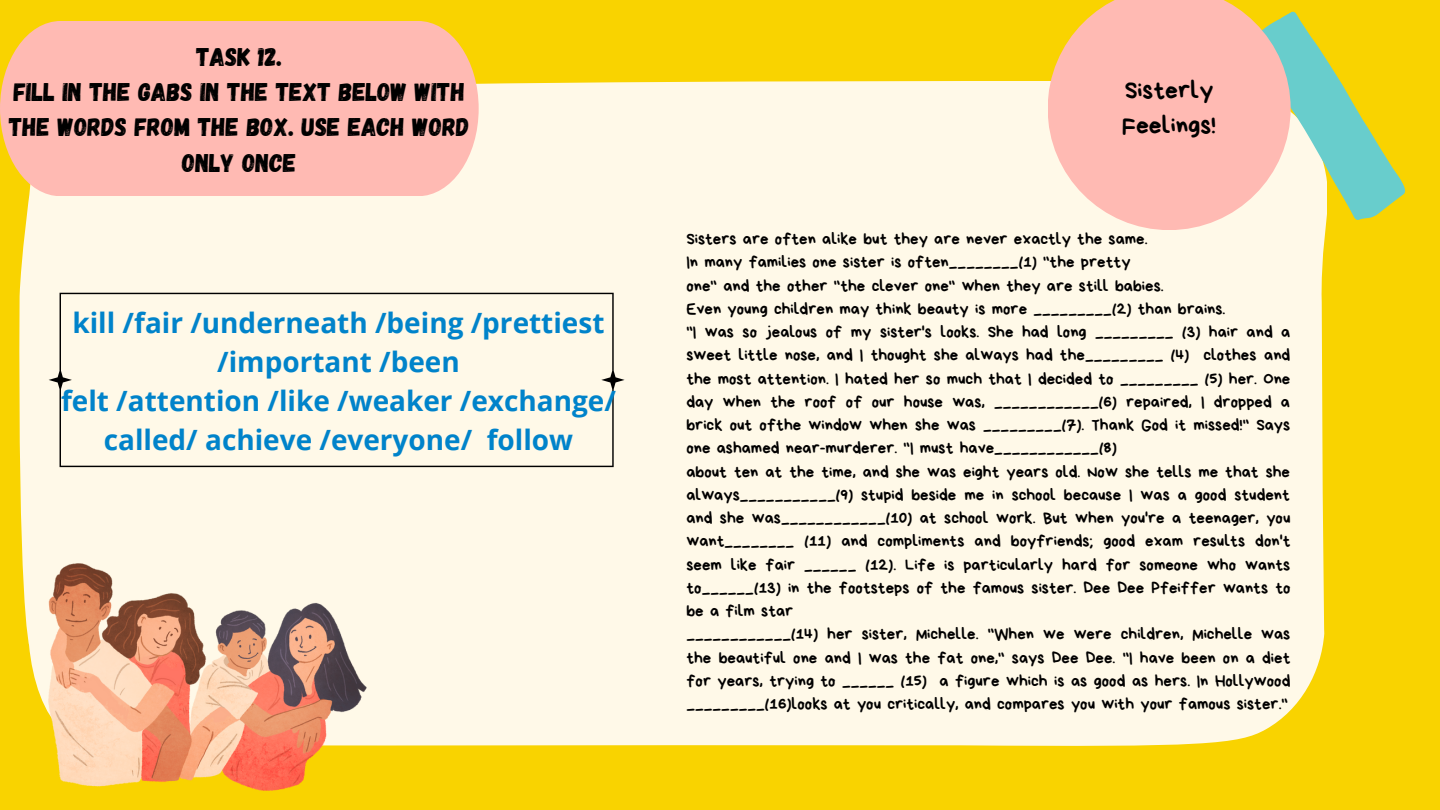
<style>
.page{position:relative;width:1440px;height:810px;background:#f9d300}
.page>*{position:absolute;margin:0;border:0;box-sizing:border-box;transform-origin:0 0}
.t1{font:700 28px/39px "Open Sans";color:#0083ca;text-align:center}
.t2{font:25.6px/35.2px "Gagalin";color:#000;text-align:center}
.t3{font:25.6px/35.2px "Bryndan Write";color:#000}
.t4{font:16.8px/23.2px "Bryndan Write";color:#000}
</style>
<div class="page">
<div style="left:19px;top:81px;width:1307px;height:665px;background:#fff9e8"></div>
<svg style="left:1291px;top:11px;width:115px;height:219px"></svg>
<img style="left:49px;top:564px;width:318px;height:226px">
<svg style="left:1048px;top:0;width:243px;height:230px;background:#fbc2af"></svg>
<div style="left:0;top:21px;width:478px;height:175px;background:#ffbab3"></div>
<div style="left:49px;top:293px;width:576px;height:174px;background:#fff9e8"></div>
<h2 class="t2" style="left:9px;top:38px;width:462px">TASK 12.<br>FILL IN THE GABS IN THE TEXT BELOW WITH<br>THE WORDS FROM THE BOX. USE EACH WORD<br>ONLY ONCE</h2>
<h1 class="t1" style="left:61px;top:302px;width:556px">kill /fair /underneath /being /prettiest /important /been<br>felt /attention /like /weaker /exchange/ called/ achieve /everyone/ follow</h1>
<h2 class="t3" style="left:1122px;top:73px;width:95px">Sisterly<br>Feelings!</h2>
<p class="t4" style="left:686px;top:228px;width:606px">Sisters are often alike but they are never exactly the same.<br>In many families one sister is often________(1) "the pretty<br>one" and the other "the clever one" when they are still babies.<br>Even young children may think beauty is more _________(2) than brains.<br>"I was so jealous of my sister's looks. She had long _________ (3) hair and a sweet little nose, and I thought she always had the_________ (4) clothes and the most attention. I hated her so much that I decided to _________ (5) her. One day when the roof of our house was, ____________(6) repaired, I dropped a brick out ofthe window when she was _________(7). Thank God it missed!" Says one ashamed near-murderer. "I must have____________(8)<br>about ten at the time, and she was eight years old. Now she tells me that she always___________(9) stupid beside me in school because I was a good student and she was____________(10) at school work. But when you're a teenager, you want________ (11) and compliments and boyfriends; good exam results don't seem like fair ______ (12). Life is particularly hard for someone who wants to______(13) in the footsteps of the famous sister. Dee Dee Pfeiffer wants to be a film star<br>____________(14) her sister, Michelle. "When we were children, Michelle was the beautiful one and I was the fat one," says Dee Dee. "I have been on a diet for years, trying to ______ (15) a figure which is as good as hers. In Hollywood _________(16)looks at you critically, and compares you with your famous sister."</p>
</div>
